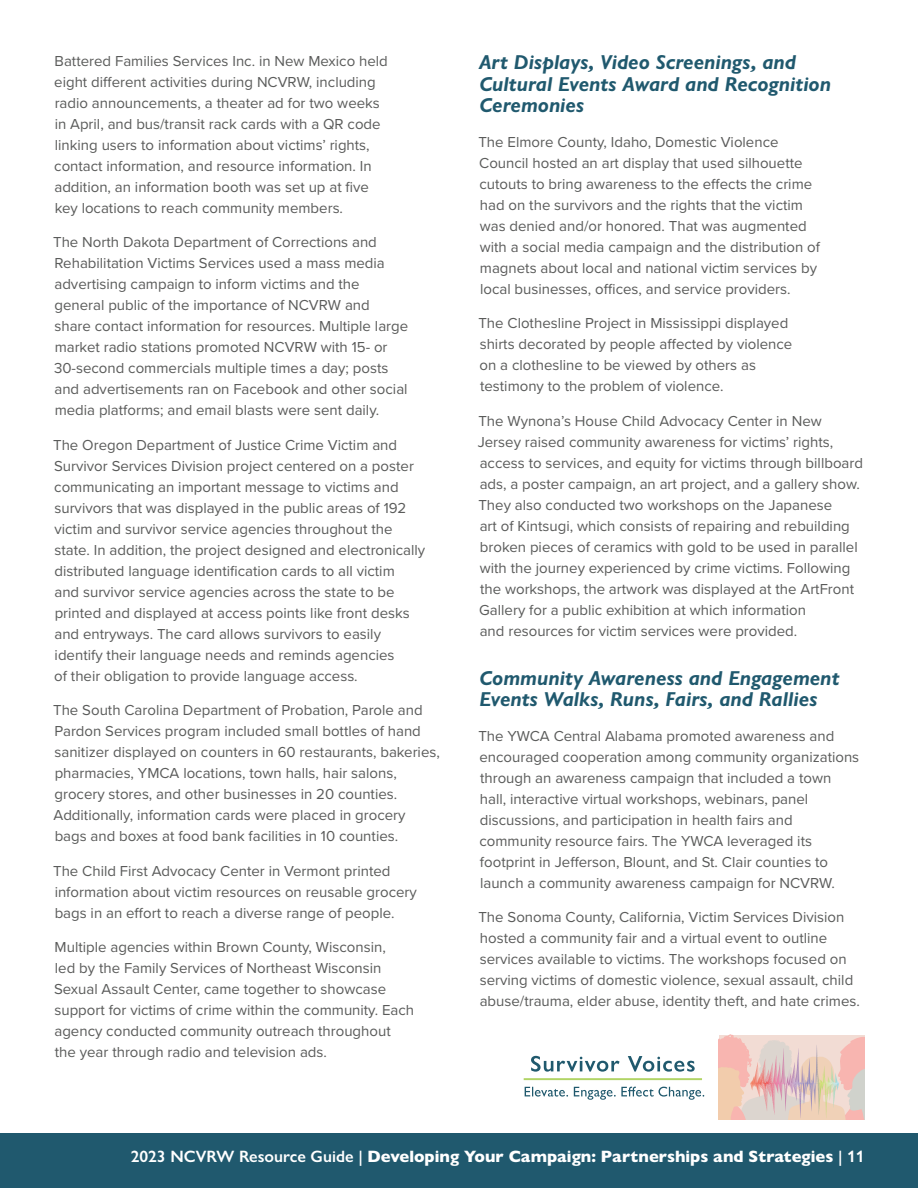
<style>
.page{position:relative;width:918px;height:1188px;background:#fff}
.page>*{position:absolute;margin:0;border:0;box-sizing:border-box;transform-origin:0 0}
.t1{font:italic 700 20.25px/21.8px "Gill Sans Nova";letter-spacing:.005em;color:#20596e}
.t2{font:800 16.5px "Gill Sans Nova";color:#fff}
.t3{font:15px/21px "Proxima Nova";color:#5a5b5a}
.s1{font-weight:600}
</style>
<div class="page">
<hr style="left:524px;top:1078px;width:178px;height:2px;background:#b1d465">
<svg style="left:531px;top:1056px;width:164px;height:16px"></svg>
<svg style="left:525px;top:1087px;width:179px;height:13px"></svg>
<svg style="left:719px;top:1035px;width:145px;height:84px;background:#e9c9bf"></svg>
<div style="left:0;top:1133px;width:918px;height:55px;background:#20596e"></div>
<p class="t3" style="left:54px;top:50px;width:335px">Battered Families Services Inc. in New Mexico held eight diferent activities during NCVRW, including radio announcements, a theater ad for two weeks in April, and bus/transit rack cards with a QR code linking users to information about victims’ rights, contact information, and resource information. In addition, an information booth was set up at fve key locations to reach community members.</p>
<p class="t3" style="left:53px;top:231px;width:357px">The North Dakota Department of Corrections and Rehabilitation Victims Services used a mass media advertising campaign to inform victims and the general public of the importance of NCVRW and share contact information for resources. Multiple large market radio stations promoted NCVRW with 15- or 30-second commercials multiple times a day; posts and advertisements ran on Facebook and other social media platforms; and email blasts were sent daily.</p>
<p class="t3" style="left:53px;top:434px;width:374px">The Oregon Department of Justice Crime Victim and Survivor Services Division project centered on a poster communicating an important message to victims and survivors that was displayed in the public areas of 192 victim and survivor service agencies throughout the state. In addition, the project designed and electronically distributed language identifcation cards to all victim<br>and survivor service agencies across the state to be printed and displayed at access points like front desks and entryways. The card allows survivors to easily identify their language needs and reminds agencies<br>of their obligation to provide language access.</p>
<p class="t3" style="left:53px;top:699px;width:388px">The South Carolina Department of Probation, Parole and Pardon Services program included small bottles of hand sanitizer displayed on counters in 60 restaurants, bakeries, pharmacies, YMCA locations, town halls, hair salons, grocery stores, and other businesses in 20 counties.<br>Additionally, information cards were placed in grocery bags and boxes at food bank facilities in 10 counties.</p>
<p class="t3" style="left:53px;top:860px;width:365px">The Child First Advocacy Center in Vermont printed information about victim resources on reusable grocery bags in an efort to reach a diverse range of people.</p>
<p class="t3" style="left:54px;top:936px;width:362px">Multiple agencies within Brown County, Wisconsin,<br>led by the Family Services of Northeast Wisconsin Sexual Assault Center, came together to showcase support for victims of crime within the community. Each agency conducted community outreach throughout the year through radio and television ads.</p>
<h3 class="t1" style="left:479px;top:51px;width:353px">Art Displays, Video Screenings, and<br>Cultural Events Award and Recognition<br>Ceremonies</h3>
<p class="t3" style="left:478px;top:131px;width:335px">The Elmore County, Idaho, Domestic Violence<br>Council hosted an art display that used silhouette cutouts to bring awareness to the efects the crime</p>
<p class="t3" style="left:480px;top:194px;width:325px">had on the survivors and the rights that the victim</p>
<p class="t3" style="left:480px;top:215px;width:328px">was denied and/or honored. That was augmented</p>
<p class="t3" style="left:480px;top:236px;width:342px">with a social media campaign and the distribution of</p>
<p class="t3" style="left:480px;top:257px;width:339px">magnets about local and national victim services by</p>
<p class="t3" style="left:480px;top:278px;width:312px">local businesses, ofces, and service providers.</p>
<p class="t3" style="left:478px;top:312px;width:315px">The Clothesline Project in Mississippi displayed shirts decorated by people afected by violence on a clothesline to be viewed by others as</p>
<p class="t3" style="left:480px;top:375px;width:245px">testimony to the problem of violence.</p>
<p class="t3" style="left:478px;top:410px;width:387px">The Wynona’s House Child Advocacy Center in New Jersey raised community awareness for victims’ rights, access to services, and equity for victims through billboard ads, a poster campaign, an art project, and a gallery show.<br>They also conducted two workshops on the Japanese<br>art of Kintsugi, which consists of repairing and rebuilding</p>
<p class="t3" style="left:480px;top:536px;width:379px">broken pieces of ceramics with gold to be used in parallel</p>
<p class="t3" style="left:480px;top:557px;width:372px">with the journey experienced by crime victims. Following</p>
<p class="t3" style="left:479px;top:578px;width:376px">the workshops, the artwork was displayed at the ArtFront<br>Gallery for a public exhibition at which information<br>and resources for victim services were provided.</p>
<h3 class="t1" style="left:479px;top:666px;width:361px">Community Awareness and Engagement<br>Events Walks, Runs, Fairs, and Rallies</h3>
<p class="t3" style="left:478px;top:725px;width:382px">The YWCA Central Alabama promoted awareness and encouraged cooperation among community organizations</p>
<p class="t3" style="left:480px;top:767px;width:353px">through an awareness campaign that included a town</p>
<p class="t3" style="left:480px;top:788px;width:334px">hall, interactive virtual workshops, webinars, panel discussions, and participation in health fairs and community resource fairs. The YWCA leveraged its</p>
<p class="t3" style="left:480px;top:851px;width:350px">footprint in Jeferson, Blount, and St. Clair counties to</p>
<p class="t3" style="left:480px;top:872px;width:356px">launch a community awareness campaign for NCVRW.</p>
<p class="t3" style="left:478px;top:906px;width:368px">The Sonoma County, California, Victim Services Division</p>
<p class="t3" style="left:480px;top:927px;width:382px">hosted a community fair and a virtual event to outline services available to victims. The workshops focused on serving victims of domestic violence, sexual assault, child abuse/trauma, elder abuse, identity theft, and hate crimes.</p>
<p class="t2" style="left:131px;top:1147px;width:736px"><span class="s1">2023 NCVRW Resource Guide |</span> Developing Your Campaign: Partnerships and Strategies <span class="s1">| 11</span></p>
</div>
